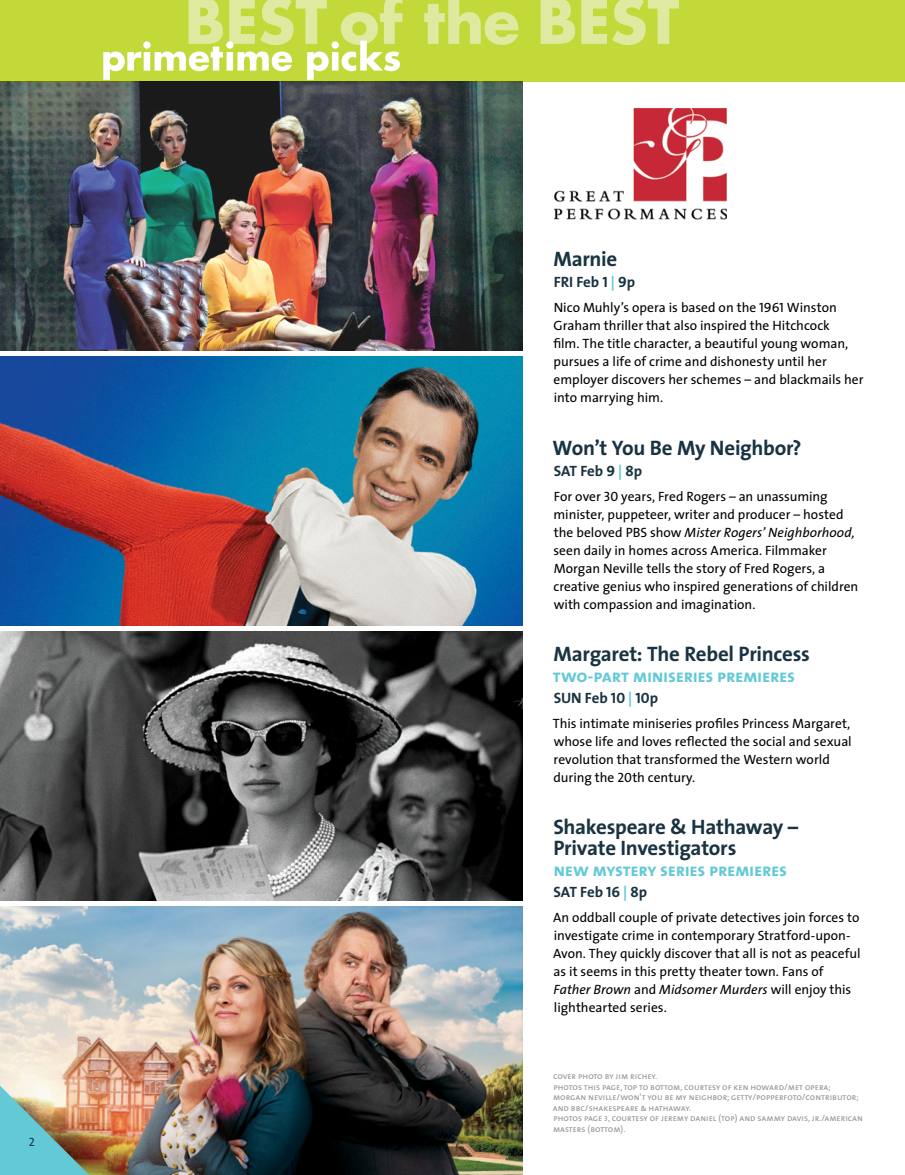
<style>
.page{position:relative;width:905px;height:1175px;background:#fff}
.page>*{position:absolute;margin:0;border:0;box-sizing:border-box;transform-origin:0 0}
.t1{font:700 21px/21px "The Sans";letter-spacing:-.015em;color:#1a3342}
.t2{font:18px "The Sans Bold Caps";letter-spacing:-.02em;color:#63c9d7}
.t3{font:700 15px "The Sans";letter-spacing:-.005em;color:#1a3342}
.t4{font:15px "The Sans Bold Caps";color:#1a3342}
.t5{font:13.5px/18px "The Sans";color:#000}
.t6{font:12px "The Sans Regular Caps";color:#1a3342}
.t7{font:9px/10.5px "The Sans Caps";color:#939598}
.s1{font-family:"The Sans Bold Caps";font-weight:400}
.s2{color:#63c9d7}
.s3{font-family:"The Sans Regular Caps"}
.s4{font-style:italic}
.s5{font-family:"The Sans";font-weight:700}
.s6{font-size:7.5px}
</style>
<div class="page">
<img style="left:0;top:906px;width:523px;height:268px">
<img style="left:0;top:631px;width:523px;height:269px">
<img style="left:0;top:1085px;width:89px;height:89px">
<div style="left:0;top:0;width:904px;height:81px;background:#c3d839"></div>
<svg style="left:103px;top:0;width:576px;height:80px"></svg>
<img style="left:0;top:356px;width:523px;height:269px">
<img style="left:0;top:81px;width:523px;height:269px">
<img style="left:554px;top:108px;width:172px;height:111px">
<p class="t6" style="left:29px;top:1135px;width:8px">2</p>
<h1 class="t1" style="left:553px;top:248px;width:65px">Marnie</h1>
<p class="t3" style="left:554px;top:270px;width:83px">FRI Feb <span class="s1">1</span> <span class="s2">|</span> <span class="s1">9</span>p</p>
<p class="t5" style="left:553px;top:298px;width:312px">Nico Muhly’s opera is based on the <span class="s3">1961</span> Winston Graham thriller that also inspired the Hitchcock<br>film. The title character, a beautiful young woman, pursues a life of crime and dishonesty until her employer discovers her schemes – and blackmails her into marrying him.</p>
<h1 class="t1" style="left:552px;top:436px;width:250px">Won’t You Be My Neighbor?</h1>
<p class="t3" style="left:553px;top:458px;width:90px">SAT Feb <span class="s1">9</span> <span class="s2">|</span> <span class="s1">8</span>p</p>
<p class="t5" style="left:553px;top:486px;width:306px">For over <span class="s3">30</span> years, Fred Rogers – an unassuming minister, puppeteer, writer and producer – hosted the beloved PBS show <span class="s4">Mister Rogers’ Neighborhood, </span>seen daily in homes across America. Filmmaker Morgan Neville tells the story of Fred Rogers, a creative genius who inspired generations of children with compassion and imagination.</p>
<h1 class="t1" style="left:553px;top:643px;width:258px">Margaret: The Rebel Princess</h1>
<h2 class="t2" style="left:553px;top:661px;width:244px">two-part miniseries premieres</h2>
<p class="t3" style="left:553px;top:685px;width:106px">SUN Feb <span class="s1">10</span> <span class="s2">|</span> <span class="s1">10</span>p</p>
<p class="t5" style="left:552px;top:714px;width:300px">This intimate miniseries profiles Princess Margaret, whose life and loves reflected the social and sexual revolution that transformed the Western world during the <span class="s3">20</span>th century.</p>
<h1 class="t1" style="left:553px;top:816px;width:246px">Shakespeare &amp; Hathaway –<br>Private Investigators</h1>
<h2 class="t2" style="left:553px;top:855px;width:235px">new mystery series premieres</h2>
<p class="t4" style="left:553px;top:879px;width:95px">SAT <span class="s5">Feb</span> 16 <span class="s2">|</span> 8<span class="s5">p</span></p>
<p class="t5" style="left:553px;top:908px;width:309px">An oddball couple of private detectives join forces to investigate crime in contemporary Stratford-upon-Avon. They quickly discover that all is not as peaceful as it seems in this pretty theater town. Fans of <span class="s4">Father Brown</span> and <span class="s4">Midsomer Murders</span> will enjoy this lighthearted series.</p>
<p class="t7" style="left:552px;top:1070px;width:312px">cover photo by jim richey.<br>photos this page, top to bottom, courtesy of ken howard/met opera; morgan neville/won’t you be my neighbor; getty/popperfoto/contributor; and bbc/shakespeare &amp; hathaway.<br>photos page <span class="s6">3</span>, courtesy of jeremy daniel (top) and sammy davis, jr./american masters (bottom).</p>
</div>
